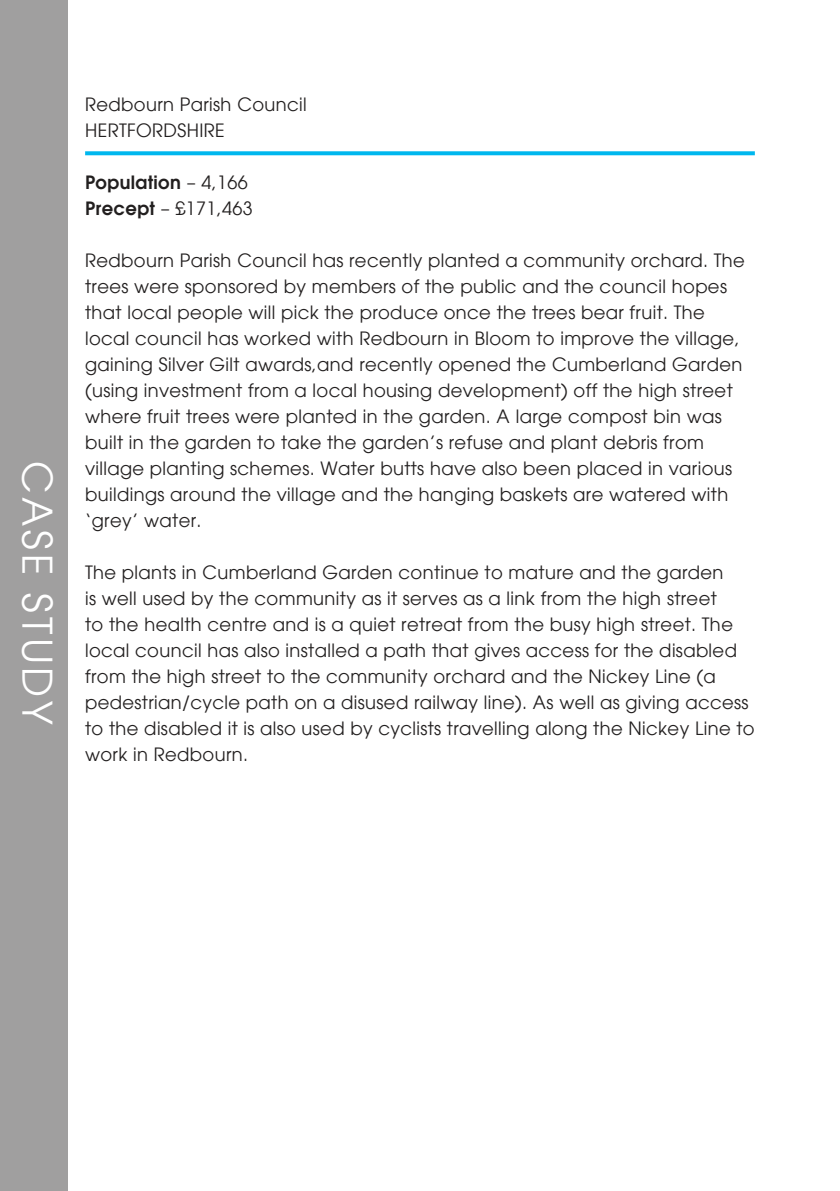
<style>
.page{position:relative;width:840px;height:1191px;background:#fff}
.page>*{position:absolute;margin:0;border:0;box-sizing:border-box;transform-origin:0 0}
.t1{font:40px "Avant Garde";letter-spacing:.09em;color:#fff}
.t2{font:18px/26px "Avant Garde";letter-spacing:.02em;color:#221f1f}
.t3{font:600 18px/26px "Avant Garde";letter-spacing:.02em;color:#221f1f}
.s1{font-weight:400}
</style>
<div class="page">
<svg style="left:85px;top:151px;width:669px;height:4px;background:#12bcef"></svg>
<div style="left:0;top:0;width:68px;height:1191px;background:#a09f9f"></div>
<h1 class="t1" style="left:53px;top:461px;width:265px;rotate:90deg">CASE STUDY</h1>
<p class="t2" style="left:85px;top:93px;width:223px">Redbourn Parish Council<br>HERTFORDSHIRE</p>
<p class="t3" style="left:85px;top:171px;width:169px">Population <span class="s1">– 4,166<br></span>Precept <span class="s1">– £171,463</span></p>
<p class="t2" style="left:85px;top:249px;width:661px">Redbourn Parish Council has recently planted a community orchard. The trees were sponsored by members of the public and the council hopes that local people will pick the produce once the trees bear fruit. The local council has worked with Redbourn in Bloom to improve the village, gaining Silver Gilt awards,and recently opened the Cumberland Garden (using investment from a local housing development) off the high street where fruit trees were planted in the garden. A large compost bin was built in the garden to take the garden’s refuse and plant debris from village planting schemes. Water butts have also been placed in various buildings around the village and the hanging baskets are watered with ‘grey’ water.</p>
<p class="t2" style="left:85px;top:561px;width:670px">The plants in Cumberland Garden continue to mature and the garden<br>is well used by the community as it serves as a link from the high street<br>to the health centre and is a quiet retreat from the busy high street. The local council has also installed a path that gives access for the disabled from the high street to the community orchard and the Nickey Line (a pedestrian/cycle path on a disused railway line). As well as giving access to the disabled it is also used by cyclists travelling along the Nickey Line to work in Redbourn.</p>
</div>
